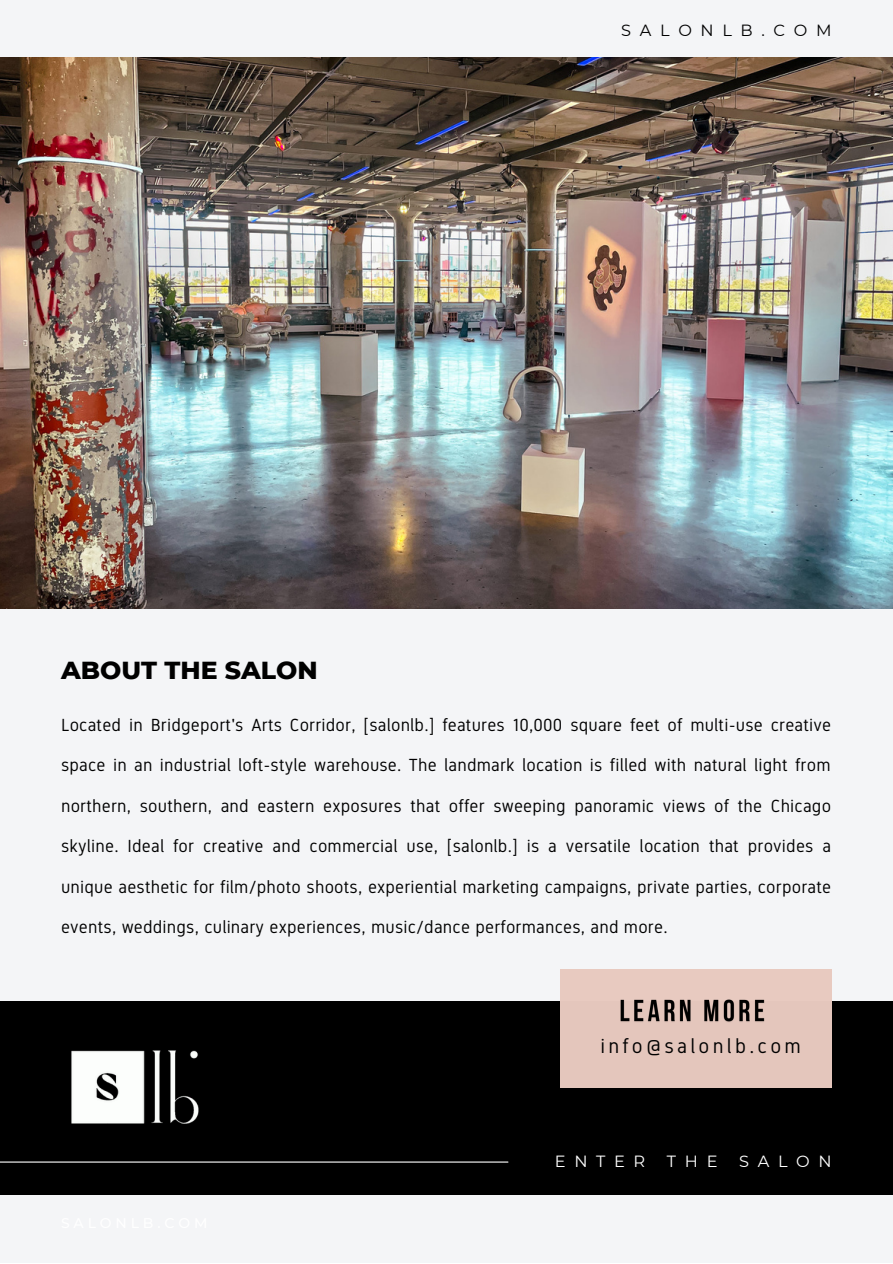
<style>
.page{position:relative;width:893px;height:1264px;background:#fff}
.page>*{position:absolute;margin:0;border:0;box-sizing:border-box;transform-origin:0 0}
.t1{font:800 25.05px "Montserrat";color:#000}
.t2{font:20.25px "Gidole";letter-spacing:.16em;color:#000}
.t3{font:17.55px "Gidole";letter-spacing:.01em;color:#000}
.t4{font:16.2px "Montserrat";letter-spacing:.535em;color:#fff}
.t5{font:16.2px "Montserrat";letter-spacing:.535em;color:#000}
</style>
<div class="page">
<div style="left:0;top:0;width:892px;height:1262px;background:#f4f5f7"></div>
<div style="left:0;top:1000px;width:892px;height:194px;background:#000"></div>
<hr style="left:0;top:1161px;width:508px;height:1px;background:#fff">
<img style="left:71px;top:1050px;width:128px;height:74px">
<div style="left:560px;top:969px;width:271px;height:118px;background:#e8cac0"></div>
<img style="left:0;top:57px;width:892px;height:551px">
<img style="left:620px;top:999px;width:145px;height:24px">
<h1 class="t1" style="left:61px;top:654px;width:258px">ABOUT THE SALON</h1>
<p class="t5" style="left:621px;top:20px;width:212px">SALONLB.COM</p>
<p class="t3" style="left:61px;top:715px;width:771px">Located in Bridgeport's Arts Corridor, [salonlb.] features 10,000 square feet of multi-use creative</p>
<p class="t3" style="left:61px;top:755px;width:770px">space in an industrial loft-style warehouse. The landmark location is filled with natural light from</p>
<p class="t3" style="left:61px;top:795px;width:771px">northern, southern, and eastern exposures that offer sweeping panoramic views of the Chicago</p>
<p class="t3" style="left:61px;top:836px;width:771px">skyline. Ideal for creative and commercial use, [salonlb.] is a versatile location that provides a</p>
<p class="t3" style="left:61px;top:876px;width:771px">unique aesthetic for film/photo shoots, experiential marketing campaigns, private parties, corporate</p>
<p class="t3" style="left:61px;top:917px;width:608px">events, weddings, culinary experiences, music/dance performances, and more.</p>
<p class="t2" style="left:600px;top:1034px;width:202px">info@salonlb.com</p>
<p class="t4" style="left:555px;top:1151px;width:92px">ENTER</p>
<p class="t4" style="left:667px;top:1151px;width:52px">THE</p>
<p class="t4" style="left:739px;top:1151px;width:94px">SALON</p>
</div>
